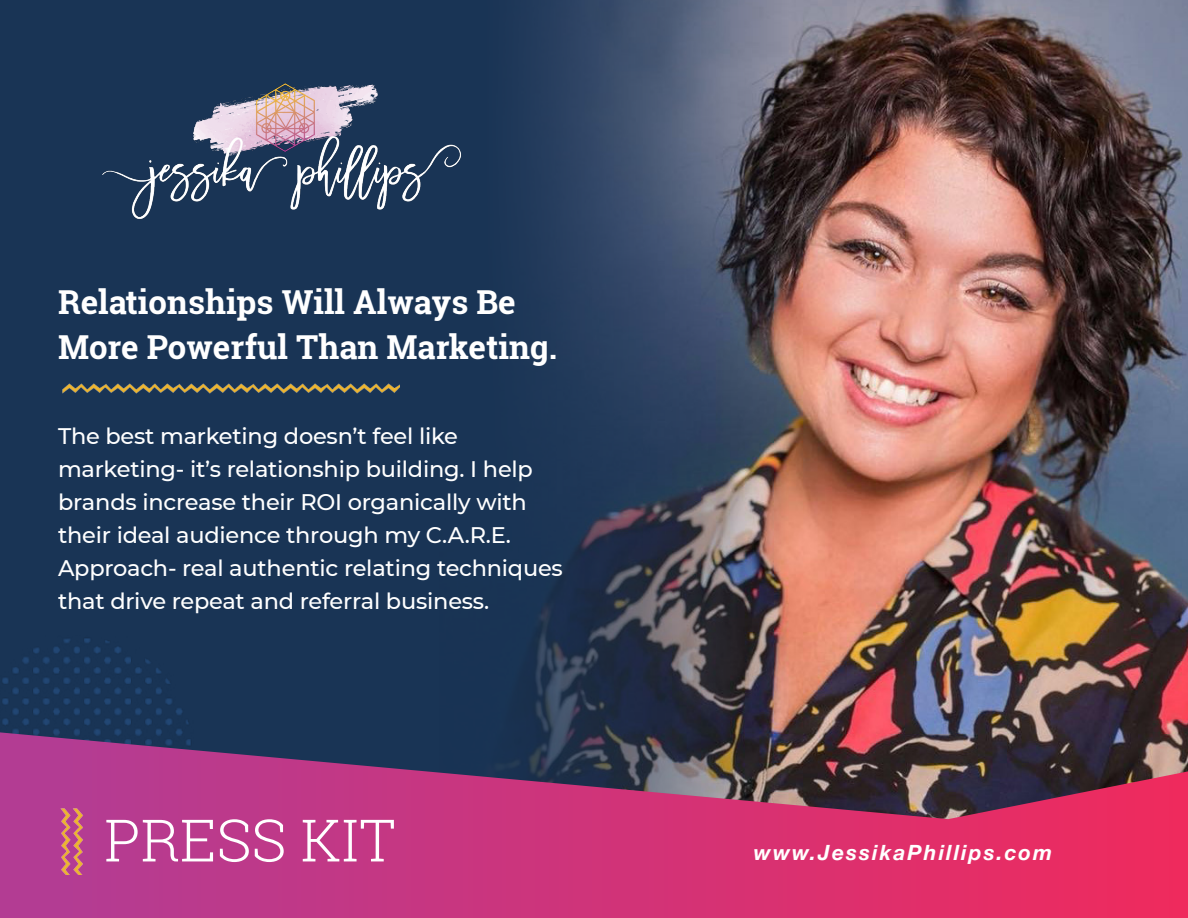
<style>
.page{position:relative;width:1188px;height:918px;background:#fff}
.page>*{position:absolute;margin:0;border:0;box-sizing:border-box;transform-origin:0 0}
.t1{font:300 58.5px "Roboto Slab";color:#fff}
.t2{font:700 33px/45px "Roboto Slab";color:#fff}
.t3{font:500 22.5px/33px "Montserrat";letter-spacing:-.01em;color:#fff}
.t4{font:italic 700 21px "Helvetica Neue";letter-spacing:.1em;color:#fff}
</style>
<div class="page">
<div style="left:0;top:0;width:891px;height:902px;background:#193455"></div>
<img style="left:527px;top:0;width:661px;height:732px">
<img style="left:102px;top:83px;width:359px;height:136px">
<img style="left:2px;top:638px;width:187px;height:94px">
<svg style="left:0;top:732px;width:1188px;height:186px;background:#a8366e"></svg>
<img style="left:62px;top:383px;width:337px;height:11px">
<img style="left:75px;top:804px;width:13px;height:70px">
<img style="left:58px;top:804px;width:17px;height:70px">
<p class="t2" style="left:58px;top:279px;width:501px">Relationships Will Always Be<br>More Powerful Than Marketing.</p>
<p class="t3" style="left:58px;top:419px;width:506px">The best marketing doesn’t feel like marketing- it’s relationship building. I help brands increase their ROI organically with their ideal audience through my C.A.R.E.<br>Approach- real authentic relating techniques that drive repeat and referral business.</p>
<p class="t1" style="left:104px;top:800px;width:293px">PRESS KIT</p>
<p class="t4" style="left:754px;top:836px;width:300px">www.JessikaPhillips.com</p>
</div>
